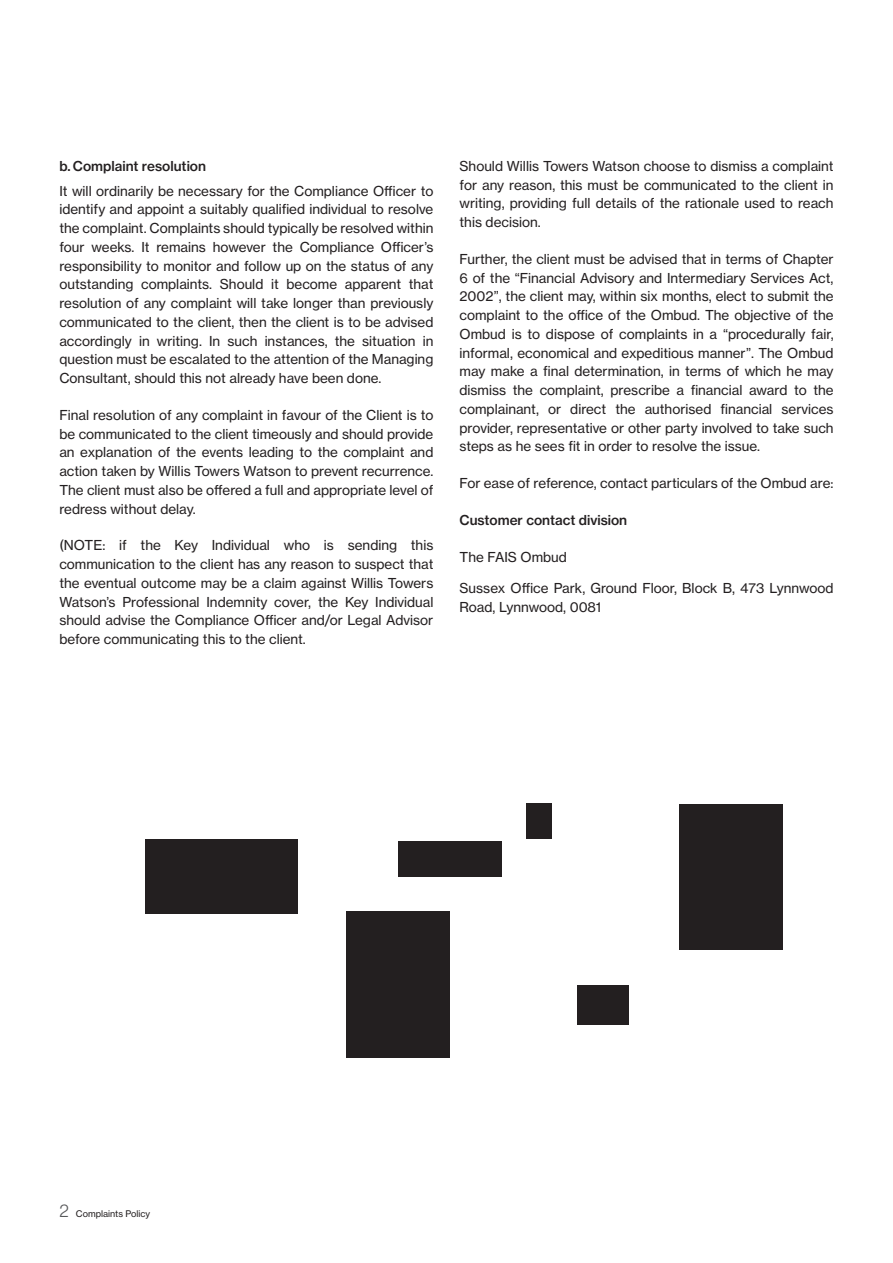
<style>
.page{position:relative;width:893px;height:1263px;background:#fff}
.page>*{position:absolute;margin:0;border:0;box-sizing:border-box;transform-origin:0 0}
.Body_text_black{font:13.5px/18.8px "N Haas Grotesk TX Std 55 Rg";color:#231f20;text-align:justify}
.Body_text_black-2{font:13.5px "N Haas Grotesk TX Std 65 Md";color:#231f20}
.Bullet_level_1_black{font:13.5px "N Haas Grotesk TX Std 65 Md";color:#231f20}
.Page_Footer__6pt_Bla{font:9px "N Haas Grotesk TX Std 55 Rg";color:#231f20}
.s1{font-family:"N Haas Grotesk DS Std 45 Lt";font-size:18px;color:#57585a}
</style>
<div class="page">
<div style="left:145px;top:839px;width:152px;height:74px;background:#231f20"></div>
<div style="left:347px;top:911px;width:103px;height:147px;background:#231f20"></div>
<div style="left:679px;top:804px;width:104px;height:145px;background:#231f20"></div>
<div style="left:527px;top:804px;width:25px;height:35px;background:#231f20"></div>
<div style="left:398px;top:841px;width:104px;height:35px;background:#231f20"></div>
<div style="left:577px;top:985px;width:52px;height:39px;background:#231f20"></div>
<p class="Bullet_level_1_black" style="left:59px;top:157px;width:148px">b. Complaint resolution</p>
<p class="Body_text_black" style="left:59px;top:181px;width:376px">It will ordinarily be necessary for the Compliance Officer to identify and appoint a suitably qualified individual to resolve the complaint. Complaints should typically be resolved within four weeks. It remains however the Compliance Officer’s responsibility to monitor and follow up on the status of any outstanding complaints. Should it become apparent that resolution of any complaint will take longer than previously communicated to the client, then the client is to be advised accordingly in writing. In such instances, the situation in question must be escalated to the attention of the Managing Consultant, should this not already have been done.</p>
<p class="Body_text_black" style="left:59px;top:405px;width:376px">Final resolution of any complaint in favour of the Client is to be communicated to the client timeously and should provide an explanation of the events leading to the complaint and action taken by Willis Towers Watson to prevent recurrence.<br>The client must also be offered a full and appropriate level of redress without delay.</p>
<p class="Body_text_black" style="left:59px;top:536px;width:375px">(NOTE: if the Key Individual who is sending this communication to the client has any reason to suspect that the eventual outcome may be a claim against Willis Towers Watson’s Professional Indemnity cover, the Key Individual should advise the Compliance Officer and/or Legal Advisor before communicating this to the client.</p>
<p class="Body_text_black" style="left:460px;top:156px;width:375px">Should Willis Towers Watson choose to dismiss a complaint for any reason, this must be communicated to the client in writing, providing full details of the rationale used to reach this decision.</p>
<p class="Body_text_black" style="left:460px;top:249px;width:376px">Further, the client must be advised that in terms of Chapter 6 of the “Financial Advisory and Intermediary Services Act, 2002”, the client may, within six months, elect to submit the complaint to the office of the Ombud. The objective of the Ombud is to dispose of complaints in a “procedurally fair, informal, economical and expeditious manner”. The Ombud may make a final determination, in terms of which he may dismiss the complaint, prescribe a financial award to the complainant, or direct the authorised financial services provider, representative or other party involved to take such steps as he sees fit in order to resolve the issue.</p>
<p class="Body_text_black" style="left:460px;top:474px;width:375px">For ease of reference, contact particulars of the Ombud are:</p>
<p class="Body_text_black-2" style="left:460px;top:511px;width:169px">Customer contact division</p>
<p class="Body_text_black" style="left:460px;top:547px;width:109px">The FAIS Ombud</p>
<p class="Body_text_black" style="left:460px;top:579px;width:376px">Sussex Office Park, Ground Floor, Block B, 473 Lynnwood<br>Road, Lynnwood, 0081</p>
<p class="Page_Footer__6pt_Bla" style="left:59px;top:1208px;width:92px"><span class="s1">2</span> Complaints Policy</p>
</div>
